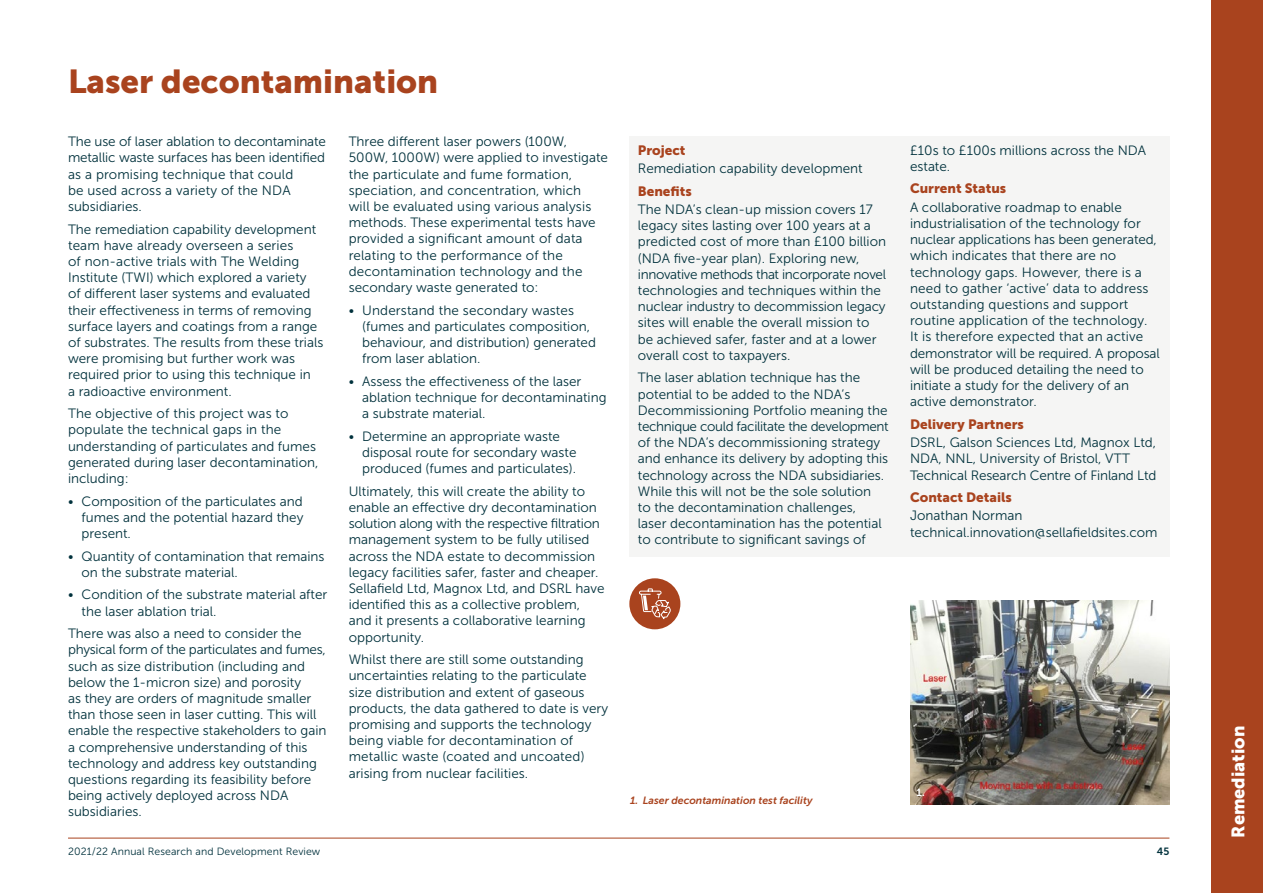
<style>
.page{position:relative;width:1263px;height:893px;background:#fff}
.page>*{position:absolute;margin:0;border:0;box-sizing:border-box;transform-origin:0 0}
.H1_colour{font:33px "Museo Sans 900";color:#a9431e}
.t1{font:18px "Museo Sans 900";color:#fff}
.Body_text{font:13.5px/16.2px "Museo Sans 300";color:#00313c}
.Body_heading{font:13.5px "Museo Sans 900";color:#a9431e}
.t2{font:10.5px "Museo Sans 300";letter-spacing:.01em;color:#00313c}
.t3{font:italic 10.5px "Museo Sans 700";color:#a9431e}
.t4{font:10.5px "Museo Sans 700";color:#fff}
.t5{font:10.5px "Museo Sans 700";color:#00313c}
</style>
<div class="page">
<div style="left:1212px;top:0;width:51px;height:893px;background:#a9431e"></div>
<div style="left:629px;top:136px;width:540px;height:421px;background:#f5f5f4"></div>
<img style="left:910px;top:601px;width:259px;height:204px">
<hr style="left:68px;top:838px;width:1101px;height:1px;background:#a9431e">
<div style="left:629px;top:578px;width:51px;height:51px;background:#a9431e;border-radius:50%"></div>
<svg style="left:639px;top:588px;width:32px;height:32px"></svg>
<h1 class="H1_colour" style="left:68px;top:62px;width:372px">Laser decontamination</h1>
<p class="Body_text" style="left:68px;top:134px;width:259px">The use of laser ablation to decontaminate metallic waste surfaces has been identified as a promising technique that could<br>be used across a variety of the NDA subsidiaries.</p>
<p class="Body_text" style="left:68px;top:221px;width:257px">The remediation capability development team have already overseen a series<br>of non-active trials with The Welding Institute (TWI) which explored a variety<br>of different laser systems and evaluated their effectiveness in terms of removing surface layers and coatings from a range of substrates. The results from these trials were promising but further work was required prior to using this technique in<br>a radioactive environment.</p>
<p class="Body_text" style="left:68px;top:406px;width:252px">The objective of this project was to populate the technical gaps in the understanding of particulates and fumes generated during laser decontamination, including:</p>
<p class="Body_text" style="left:82px;top:493px;width:223px;text-align:justify;text-indent:-14px">• Composition of the particulates and fumes and the potential hazard they present.</p>
<p class="Body_text" style="left:82px;top:548px;width:244px;text-indent:-14px">• Quantity of contamination that remains on the substrate material.</p>
<p class="Body_text" style="left:82px;top:587px;width:247px;text-indent:-14px">• Condition of the substrate material after the laser ablation trial.</p>
<p class="Body_text" style="left:68px;top:625px;width:260px">There was also a need to consider the physical form of the particulates and fumes, such as size distribution (including and below the 1-micron size) and porosity<br>as they are orders of magnitude smaller than those seen in laser cutting. This will enable the respective stakeholders to gain a comprehensive understanding of this technology and address key outstanding questions regarding its feasibility before being actively deployed across NDA subsidiaries.</p>
<p class="Body_text" style="left:349px;top:134px;width:261px">Three different laser powers (100W, 500W, 1000W) were applied to investigate the particulate and fume formation, speciation, and concentration, which<br>will be evaluated using various analysis methods. These experimental tests have provided a significant amount of data relating to the performance of the decontamination technology and the secondary waste generated to:</p>
<p class="Body_text" style="left:362px;top:302px;width:235px;text-indent:-14px">• Understand the secondary wastes (fumes and particulates composition, behaviour, and distribution) generated from laser ablation.</p>
<p class="Body_text" style="left:362px;top:373px;width:246px;text-indent:-14px">• Assess the effectiveness of the laser ablation technique for decontaminating a substrate material.</p>
<p class="Body_text" style="left:362px;top:428px;width:216px;text-indent:-14px">• Determine an appropriate waste disposal route for secondary waste produced (fumes and particulates).</p>
<p class="Body_text" style="left:349px;top:483px;width:257px">Ultimately, this will create the ability to enable an effective dry decontamination solution along with the respective filtration management system to be fully utilised across the NDA estate to decommission legacy facilities safer, faster and cheaper.<br>Sellafield Ltd, Magnox Ltd, and DSRL have identified this as a collective problem, and it presents a collaborative learning opportunity.</p>
<p class="Body_text" style="left:349px;top:651px;width:261px">Whilst there are still some outstanding uncertainties relating to the particulate size distribution and extent of gaseous products, the data gathered to date is very promising and supports the technology being viable for decontamination of metallic waste (coated and uncoated) arising from nuclear facilities.</p>
<p class="Body_heading" style="left:638px;top:142px;width:49px">Project</p>
<p class="Body_text" style="left:638px;top:160px;width:226px">Remediation capability development</p>
<p class="Body_heading" style="left:638px;top:183px;width:55px">Benefits</p>
<p class="Body_text" style="left:638px;top:201px;width:250px">The NDA’s clean-up mission covers 17 legacy sites lasting over 100 years at a predicted cost of more than £100 billion (NDA five-year plan). Exploring new, innovative methods that incorporate novel technologies and techniques within the nuclear industry to decommission legacy sites will enable the overall mission to be achieved safer, faster and at a lower overall cost to taxpayers.</p>
<p class="Body_text" style="left:638px;top:370px;width:252px">The laser ablation technique has the potential to be added to the NDA’s Decommissioning Portfolio meaning the technique could facilitate the development of the NDA’s decommissioning strategy and enhance its delivery by adopting this technology across the NDA subsidiaries.<br>While this will not be the sole solution<br>to the decontamination challenges,<br>laser decontamination has the potential to contribute to significant savings of</p>
<p class="Body_text" style="left:910px;top:142px;width:238px">£10s to £100s millions across the NDA estate.</p>
<p class="Body_heading" style="left:910px;top:181px;width:98px">Current Status</p>
<p class="Body_text" style="left:910px;top:199px;width:251px">A collaborative roadmap to enable industrialisation of the technology for nuclear applications has been generated, which indicates that there are no technology gaps. However, there is a need to gather ‘active’ data to address outstanding questions and support routine application of the technology.<br>It is therefore expected that an active demonstrator will be required. A proposal will be produced detailing the need to initiate a study for the delivery of an active demonstrator.</p>
<p class="Body_heading" style="left:910px;top:416px;width:115px">Delivery Partners</p>
<p class="Body_text" style="left:910px;top:434px;width:248px">DSRL, Galson Sciences Ltd, Magnox Ltd,<br>NDA, NNL, University of Bristol, VTT<br>Technical Research Centre of Finland Ltd</p>
<p class="Body_heading" style="left:910px;top:490px;width:103px">Contact Details</p>
<p class="Body_text" style="left:910px;top:508px;width:249px">Jonathan Norman technical.innovation@sellafieldsites.com</p>
<p class="t3" style="left:630px;top:795px;width:184px">1. Laser decontamination test facility</p>
<p class="t4" style="left:917px;top:786px;width:10px">1.</p>
<p class="t2" style="left:68px;top:846px;width:254px">2021/22 Annual Research and Development Review</p>
<p class="t5" style="left:1157px;top:846px;width:14px">45</p>
<h2 class="t1" style="left:1228px;top:838px;width:113px;rotate:-90deg">Remediation</h2>
</div>
